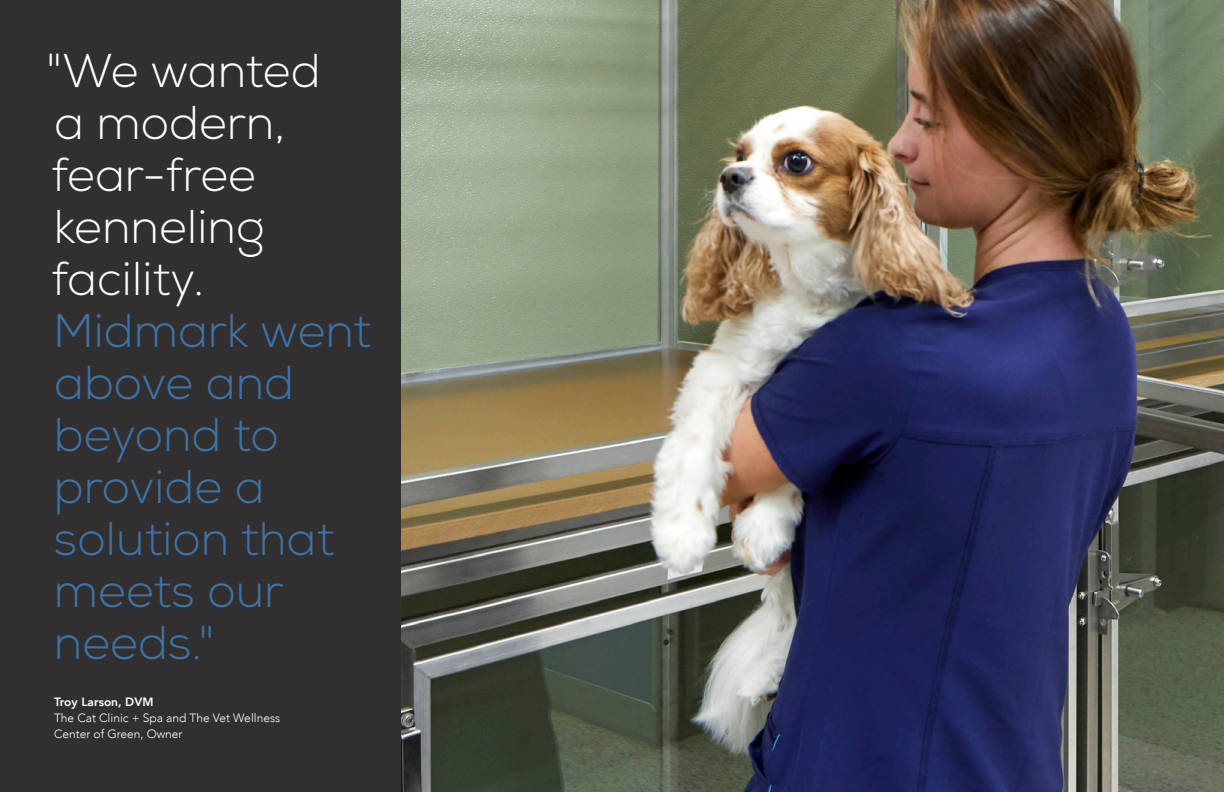
<style>
.page{position:relative;width:1224px;height:792px;background:#fff}
.page>*{position:absolute;margin:0;border:0;box-sizing:border-box;transform-origin:0 0}
.Quote_Style_1{font:300 47.3px/52px "Nexa";color:#fff}
.Quote_Style_1-2{font:300 47.3px/52px "Nexa";color:#3e73a5}
.Body_Style_1{font:300 12px/16px "Avenir";color:#fff}
.Body_Style_1-2{font:800 12px "Avenir";color:#fff}
.s1{color:#3e73a5}
</style>
<div class="page">
<div style="left:0;top:0;width:612px;height:792px;background:#312f30"></div>
<img style="left:402px;top:0;width:822px;height:792px">
<p class="Quote_Style_1" style="left:46px;top:46px;width:326px">"We wanted<br>a modern, fear-free kenneling facility.<br><span class="s1">Midmark went above and beyond to provide a</span></p>
<p class="Quote_Style_1-2" style="left:54px;top:514px;width:282px">solution that</p>
<p class="Quote_Style_1-2" style="left:54px;top:566px;width:231px">meets our needs."</p>
<p class="Body_Style_1-2" style="left:54px;top:692px;width:101px">Troy Larson, DVM</p>
<p class="Body_Style_1" style="left:54px;top:710px;width:228px">The Cat Clinic + Spa and The Vet Wellness<br>Center of Green, Owner</p>
</div>
